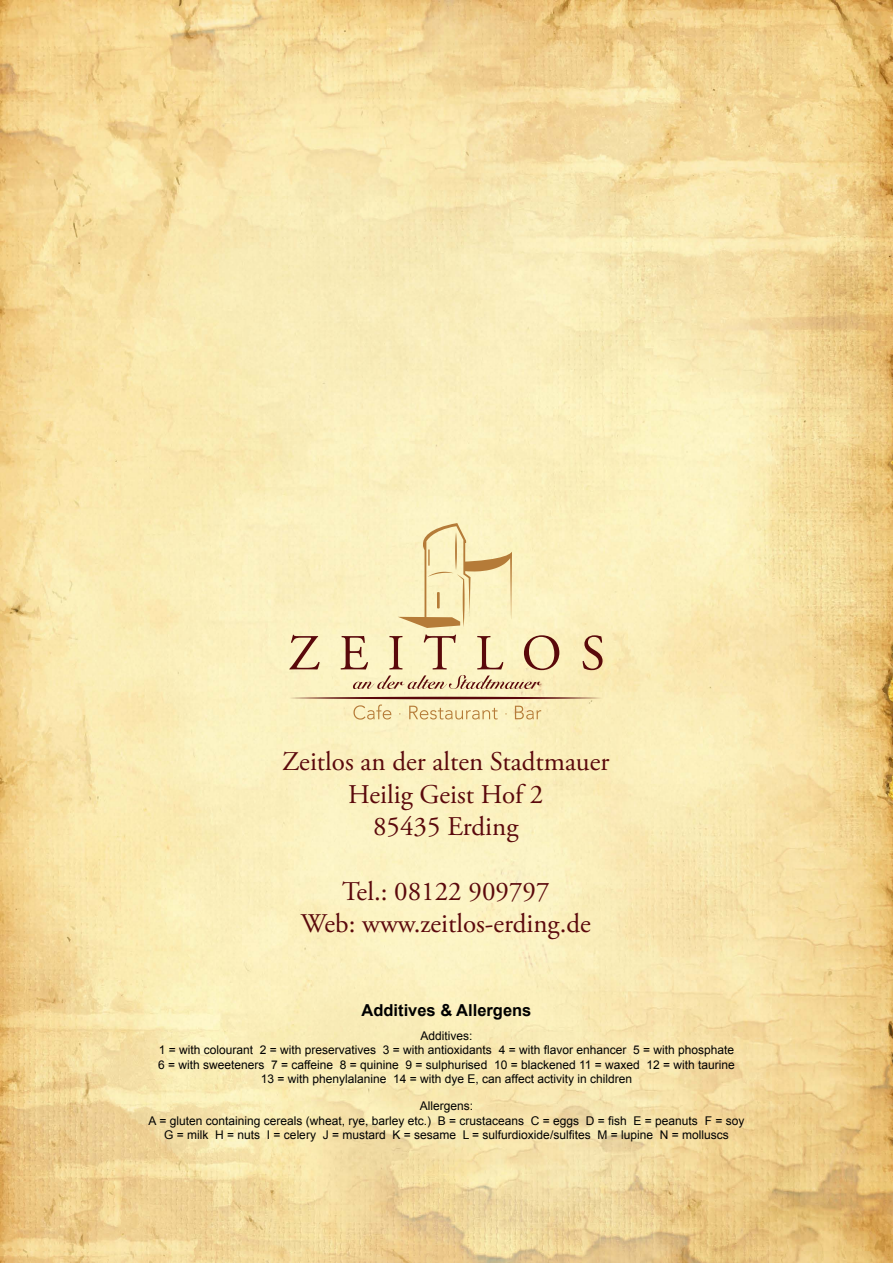
<style>
.page{position:relative;width:893px;height:1263px;background:#fff}
.page>*{position:absolute;margin:0;border:0;box-sizing:border-box;transform-origin:0 0}
.t1{font:27px/32.4px "Adobe Garamond Pro";color:#5b090c;text-align:center}
.t2{font:700 16.5px "Arial";color:#000}
.t3{font:12px/14.4px "Arial";color:#000;text-align:center}
</style>
<div class="page">
<img style="left:0;top:0;width:893px;height:1263px">
<svg style="left:289px;top:635px;width:31px;height:34px"></svg>
<svg style="left:583px;top:635px;width:20px;height:35px"></svg>
<svg style="left:398px;top:523px;width:114px;height:105px;background:#f2e4b1"></svg>
<svg style="left:340px;top:634px;width:219px;height:55px;background:#e4d1a9"></svg>
<svg style="left:289px;top:697px;width:313px;height:23px;background:#ead8aa"></svg>
<h1 class="t1" style="left:282px;top:746px;width:329px">Zeitlos an der alten Stadtmauer<br>Heilig Geist Hof 2<br>85435 Erding</h1>
<h1 class="t1" style="left:301px;top:876px;width:292px">Tel.: 08122 909797<br>Web: www.zeitlos-erding.de</h1>
<h2 class="t2" style="left:361px;top:999px;width:171px">Additives &amp; Allergens</h2>
<p class="t3" style="left:158px;top:1029px;width:578px">Additives:<br>1 = with colourant 2 = with preservatives 3 = with antioxidants 4 = with flavor enhancer 5 = with phosphate 6 = with sweeteners 7 = caffeine 8 = quinine 9 = sulphurised 10 = blackened 11 = waxed 12 = with taurine 13 = with phenylalanine 14 = with dye E, can affect activity in children</p>
<p class="t3" style="left:149px;top:1099px;width:597px">Allergens:<br>A = gluten containing cereals (wheat, rye, barley etc.) B = crustaceans C = eggs D = fish E = peanuts F = soy<br>G = milk H = nuts I = celery J = mustard K = sesame L = sulfurdioxide/sulfites M = lupine N = molluscs</p>
</div>
